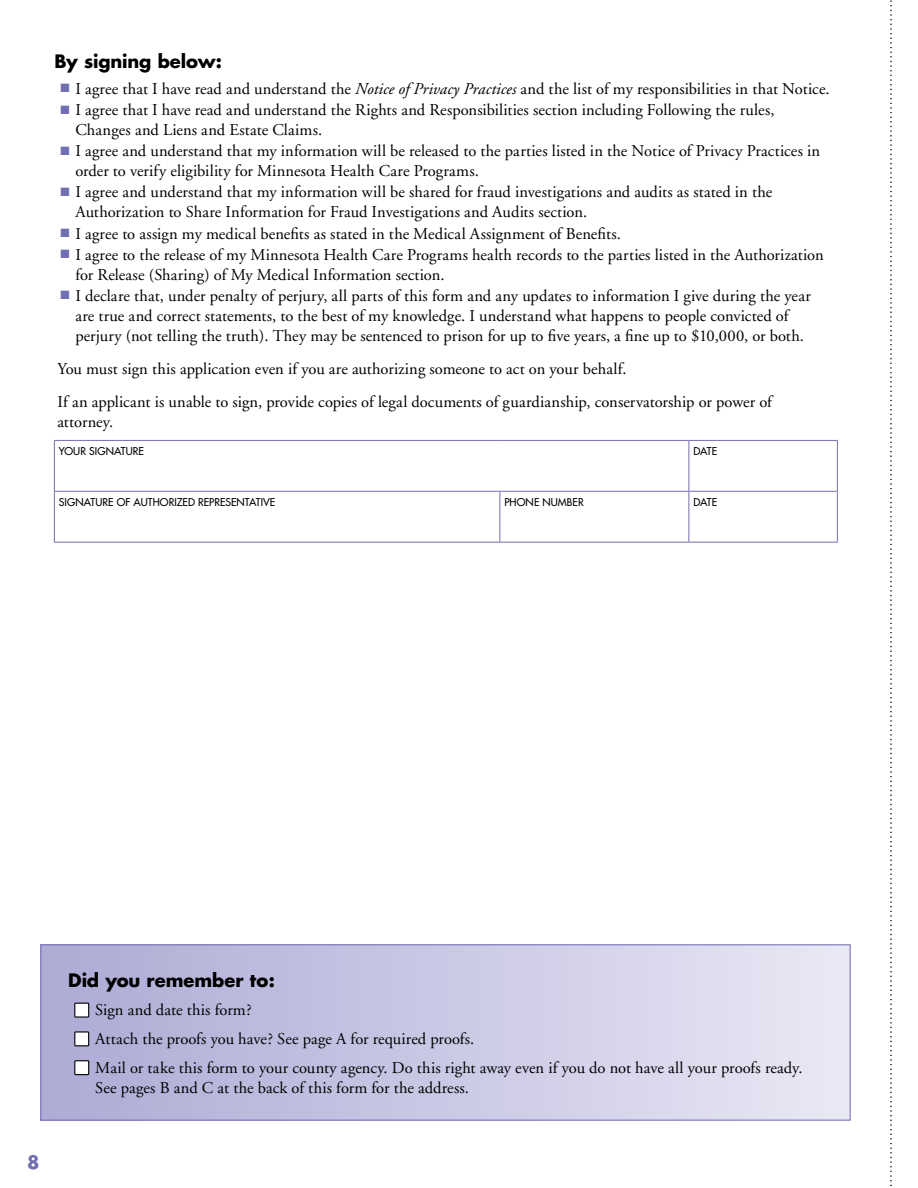
<style>
.page{position:relative;width:918px;height:1188px;background:#fff}
.page>*{position:absolute;margin:0;border:0;box-sizing:border-box;transform-origin:0 0}
.t1{font:700 18px "Futura";letter-spacing:-.005em;color:#000}
.t2{font:700 18px "Futura";color:#716fb4}
.Text_remember{font:16.5px/19.8px "Adobe Garamond";letter-spacing:.005em;color:#000}
.Text{font:16.5px/19.8px "Adobe Garamond";color:#000}
.t3{font:10.5px "Futura";color:#000}
.s1{color:#716fb4}
.s2{font-style:italic}
</style>
<div class="page">
<svg style="left:890px;top:0;width:2px;height:1186px"></svg>
<hr style="left:54px;top:441px;width:1px;height:50px;background:#716fb4">
<hr style="left:688px;top:441px;width:1px;height:50px;background:#716fb4">
<hr style="left:837px;top:441px;width:1px;height:50px;background:#716fb4">
<hr style="left:54px;top:491px;width:446px;height:1px;background:#716fb4">
<hr style="left:54px;top:492px;width:1px;height:50px;background:#716fb4">
<hr style="left:689px;top:491px;width:149px;height:1px;background:#716fb4">
<hr style="left:688px;top:492px;width:1px;height:50px;background:#716fb4">
<hr style="left:837px;top:492px;width:1px;height:50px;background:#716fb4">
<hr style="left:54px;top:542px;width:446px;height:1px;background:#716fb4">
<hr style="left:500px;top:542px;width:189px;height:1px;background:#716fb4">
<hr style="left:689px;top:542px;width:149px;height:1px;background:#716fb4">
<hr style="left:54px;top:440px;width:446px;height:1px;background:#716fb4">
<hr style="left:500px;top:440px;width:189px;height:1px;background:#716fb4">
<hr style="left:689px;top:440px;width:149px;height:1px;background:#716fb4">
<hr style="left:500px;top:491px;width:189px;height:1px;background:#716fb4">
<hr style="left:500px;top:492px;width:1px;height:50px;background:#716fb4">
<div style="left:41px;top:945px;width:809px;height:175px;background:linear-gradient(to right,#acaad5,#e9e8f5)"></div>
<div style="left:75px;top:1003px;width:14px;height:14px;background:#fff"></div>
<div style="left:74px;top:1003px;width:15px;height:15px;border:1px solid #000"></div>
<div style="left:75px;top:1032px;width:14px;height:14px;background:#fff"></div>
<div style="left:74px;top:1031px;width:15px;height:15px;border:1px solid #000"></div>
<div style="left:75px;top:1061px;width:14px;height:14px;background:#fff"></div>
<div style="left:74px;top:1060px;width:15px;height:15px;border:1px solid #000"></div>
<div style="left:40px;top:944px;width:810px;height:176px;border:1px solid #716fb4"></div>
<h2 class="t1" style="left:54px;top:50px;width:169px">By signing below:</h2>
<p class="Text_remember" style="left:60px;top:79px;width:771px"><span class="s1">■</span> I agree that I have read and understand the <span class="s2">Notice of Privacy Practices</span> and the list of my responsibilities in that Notice.</p>
<p class="Text_remember" style="left:75px;top:101px;width:701px;text-indent:-15px"><span class="s1">■</span> I agree that I have read and understand the Rights and Responsibilities section including Following the rules,<br>Changes and Liens and Estate Claims.</p>
<p class="Text_remember" style="left:75px;top:142px;width:746px;text-indent:-15px"><span class="s1">■</span> I agree and understand that my information will be released to the parties listed in the Notice of Privacy Practices in order to verify eligibility for Minnesota Health Care Programs.</p>
<p class="Text_remember" style="left:75px;top:183px;width:698px;text-indent:-15px"><span class="s1">■</span> I agree and understand that my information will be shared for fraud investigations and audits as stated in the<br>Authorization to Share Information for Fraud Investigations and Audits section.</p>
<p class="Text_remember" style="left:60px;top:224px;width:562px"><span class="s1">■</span> I agree to assign my medical benefits as stated in the Medical Assignment of Benefits.</p>
<p class="Text_remember" style="left:75px;top:245px;width:750px;text-indent:-15px"><span class="s1">■</span> I agree to the release of my Minnesota Health Care Programs health records to the parties listed in the Authorization for Release (Sharing) of My Medical Information section.</p>
<p class="Text_remember" style="left:60px;top:286px;width:752px;text-align:center"><span class="s1">■</span> I declare that, under penalty of perjury, all parts of this form and any updates to information I give during the year are true and correct statements, to the best of my knowledge. I understand what happens to people convicted of perjury (not telling the truth). They may be sentenced to prison for up to five years, a fine up to $10,000, or both.</p>
<p class="Text" style="left:57px;top:359px;width:571px">You must sign this application even if you are authorizing someone to act on your behalf.</p>
<p class="Text" style="left:57px;top:392px;width:716px">If an applicant is unable to sign, provide copies of legal documents of guardianship, conservatorship or power of attorney.</p>
<p class="t3" style="left:59px;top:444px;width:87px">YOUR SIGNATURE</p>
<p class="t3" style="left:693px;top:444px;width:25px">DATE</p>
<p class="t3" style="left:59px;top:495px;width:218px">SIGNATURE OF AUTHORIZED REPRESENTATIVE</p>
<p class="t3" style="left:504px;top:495px;width:81px">PHONE NUMBER</p>
<p class="t3" style="left:693px;top:495px;width:25px">DATE</p>
<p class="t2" style="left:27px;top:1150px;width:14px">8</p>
<h2 class="t1" style="left:68px;top:968px;width:208px">Did you remember to:</h2>
<p class="Text_remember" style="left:95px;top:1001px;width:158px">Sign and date this form?</p>
<p class="Text_remember" style="left:95px;top:1029px;width:381px">Attach the proofs you have? See page A for required proofs.</p>
<p class="Text_remember" style="left:95px;top:1058px;width:709px">Mail or take this form to your county agency. Do this right away even if you do not have all your proofs ready.<br>See pages B and C at the back of this form for the address.</p>
</div>
